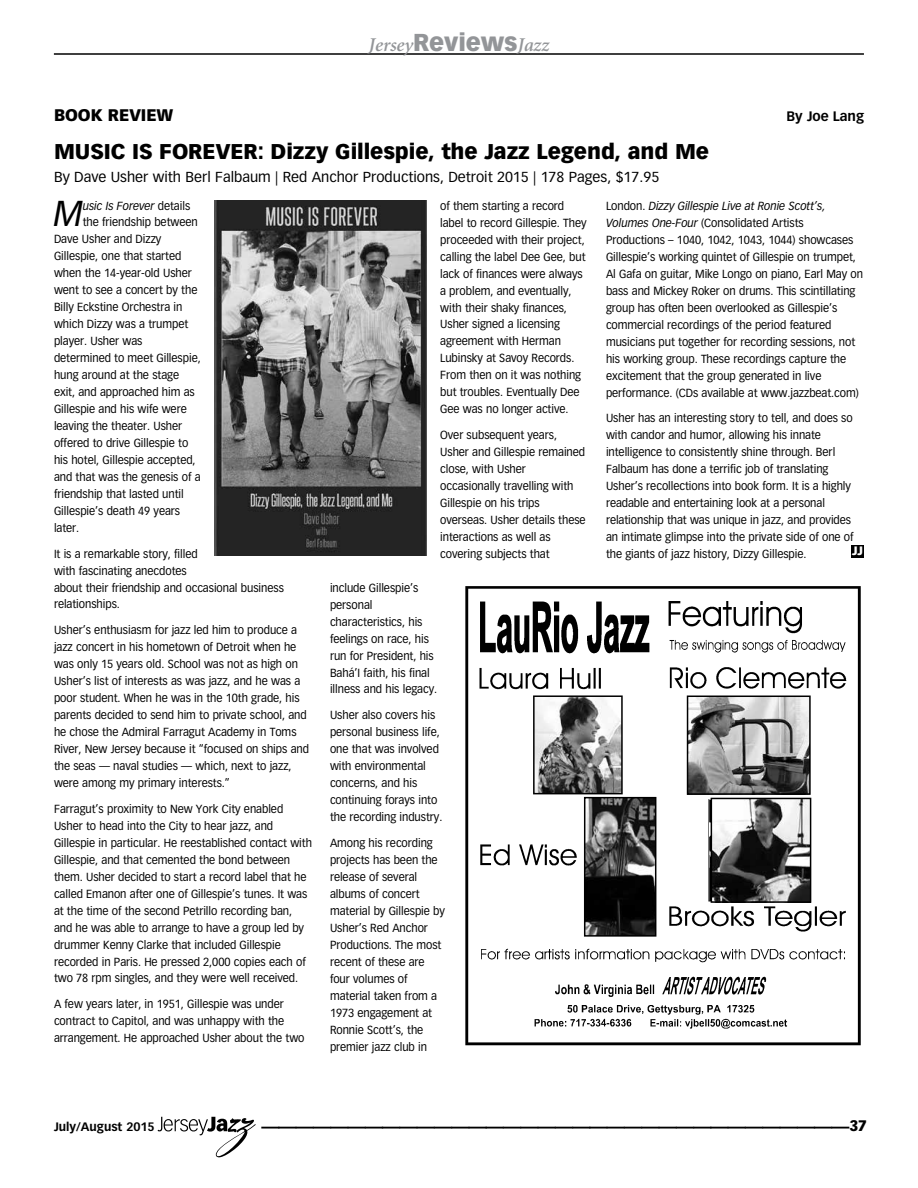
<style>
.page{position:relative;width:918px;height:1188px;background:#fff}
.page>*{position:absolute;margin:0;border:0;box-sizing:border-box;transform-origin:0 0}
.t1{font:700 36px "Vectora LH";color:#000}
.t2{font:italic 35.4px "Vectora LH";color:#000;scale:.95 1}
.t3{font:900 21px "Vectora LH";letter-spacing:-.005em;color:#000}
.t4{font:italic 600 19.5px "Minion";letter-spacing:-.005em;color:#939598}
.t5{font:900 16.5px "Vectora LH";color:#000}
.t6{font:900 15px "Vectora LH";color:#000}
.t7{font:14.25px "Vectora LH";color:#000}
.t8{font:700 13.5px "Vectora LH";letter-spacing:-.005em;color:#000}
.t9{font:700 12px "Vectora LH";color:#000}
.t10{font:900 12px "Vectora LH";color:#fff}
.t11{font:11.55px/17px "Vectora LH";letter-spacing:-.005em;color:#000;scale:.95 1}
.t12{font:italic 11.55px "Vectora LH";letter-spacing:-.005em;color:#000;scale:.95 1}
.s1{font-family:"Vectora LH";font-weight:900;font-style:normal;font-size:24px}
.s2{font-style:normal}
.s3{font-style:italic}
</style>
<div class="page">
<svg style="left:158px;top:1117px;width:98px;height:40px"></svg>
<hr style="left:54px;top:54px;width:810px;height:1px;background:#000">
<div style="left:851px;top:545px;width:13px;height:13px;background:#000"></div>
<img style="left:215px;top:201px;width:212px;height:354px">
<img style="left:465px;top:586px;width:396px;height:460px">
<img style="left:536px;top:698px;width:84px;height:93px">
<div style="left:533px;top:695px;width:90px;height:99px;border:2px solid #000"></div>
<img style="left:690px;top:699px;width:118px;height:93px">
<div style="left:687px;top:696px;width:124px;height:99px;border:2px solid #000"></div>
<img style="left:587px;top:800px;width:66px;height:134px">
<div style="left:584px;top:797px;width:72px;height:140px;border:2px solid #000"></div>
<img style="left:714px;top:801px;width:94px;height:99px">
<div style="left:711px;top:798px;width:100px;height:105px;border:2px solid #000"></div>
<h3 class="t4" style="left:369px;top:35px;width:182px">Jersey<span class="s1">Reviews</span>Jazz</h3>
<h3 class="t5" style="left:54px;top:105px;width:103px">BOOK REVIEW</h3>
<p class="t8" style="left:787px;top:108px;width:79px">By Joe Lang</p>
<h3 class="t3" style="left:54px;top:138px;width:133px">MUSIC IS FORE</h3>
<h3 class="t3" style="left:216px;top:138px;width:495px">VER: Dizzy G illespie, the Jazz Legend, and Me</h3>
<p class="t7" style="left:54px;top:168px;width:607px">By Dave Usher with Berl Falbaum | Red Anchor Productions, Detroit 2015 | 178 Pages, $17.95</p>
<h2 class="t2" style="left:54px;top:194px;width:32px">M</h2>
<p class="t12" style="left:83px;top:199px;width:115px">usic Is Forever <span class="s2">details</span></p>
<p class="t11" style="left:440px;top:197px;width:156px">of them starting a record label to record Gillespie. They proceeded with their project, calling the label Dee Gee, but lack of finances were always a problem, and eventually, with their shaky finances,<br>Usher signed a licensing agreement with Herman<br>Lubinsky at Savoy Records.<br>From then on it was nothing but troubles. Eventually Dee<br>Gee was no longer active.</p>
<p class="t11" style="left:440px;top:427px;width:155px">Over subsequent years,<br>Usher and Gillespie remained close, with Usher occasionally travelling with<br>Gillespie on his trips overseas. Usher details these interactions as well as covering subjects that</p>
<p class="t11" style="left:606px;top:198px;width:272px">London. <span class="s3">Dizzy Gillespie Live at Ronie Scott’s, Volumes One-Four</span> (Consolidated Artists Productions – 1040, 1042, 1043, 1044) showcases Gillespie’s working quintet of Gillespie on trumpet, Al Gafa on guitar, Mike Longo on piano, Earl May on bass and Mickey Roker on drums. This scintillating group has often been overlooked as Gillespie’s commercial recordings of the period featured musicians put together for recording sessions, not his working group. These recordings capture the excitement that the group generated in live performance. (CDs available at www.jazzbeat.com)</p>
<p class="t11" style="left:606px;top:410px;width:262px">Usher has an interesting story to tell, and does so with candor and humor, allowing his innate intelligence to consistently shine through. Berl Falbaum has done a terrific job of translating Usher’s recollections into book form. It is a highly readable and entertaining look at a personal relationship that was unique in jazz, and provides an intimate glimpse into the private side of one of the giants of jazz history, Dizzy Gillespie.</p>
<p class="t11" style="left:83px;top:214px;width:122px">the friendship between</p>
<p class="t11" style="left:54px;top:231px;width:115px">Dave Usher and Dizzy</p>
<p class="t11" style="left:54px;top:248px;width:136px">Gillespie, one that started</p>
<p class="t11" style="left:54px;top:265px;width:147px">when the 14-year-old Usher</p>
<p class="t11" style="left:54px;top:282px;width:153px">went to see a concert by the</p>
<p class="t11" style="left:54px;top:299px;width:137px">Billy Eckstine Orchestra in</p>
<p class="t11" style="left:54px;top:316px;width:143px">which Dizzy was a trumpet</p>
<p class="t11" style="left:54px;top:333px;width:95px">player. Usher was</p>
<p class="t11" style="left:54px;top:350px;width:156px">determined to meet Gillespie,</p>
<p class="t11" style="left:54px;top:367px;width:133px">hung around at the stage</p>
<p class="t11" style="left:54px;top:384px;width:150px">exit, and approached him as</p>
<p class="t11" style="left:54px;top:401px;width:141px">Gillespie and his wife were</p>
<p class="t11" style="left:54px;top:417px;width:136px">leaving the theater. Usher</p>
<p class="t11" style="left:54px;top:434px;width:143px">offered to drive Gillespie to</p>
<p class="t11" style="left:54px;top:451px;width:151px">his hotel, Gillespie accepted,</p>
<p class="t11" style="left:54px;top:468px;width:156px">and that was the genesis of a</p>
<p class="t11" style="left:54px;top:485px;width:138px">friendship that lasted until</p>
<p class="t11" style="left:54px;top:502px;width:134px">Gillespie’s death 49 years</p>
<p class="t11" style="left:54px;top:519px;width:28px">later.</p>
<p class="t11" style="left:54px;top:545px;width:244px">It is a remarkable story, filled<br>with fascinating anecdotes<br>about their friendship and occasional business relationships.</p>
<p class="t11" style="left:54px;top:622px;width:270px">Usher’s enthusiasm for jazz led him to produce a jazz concert in his hometown of Detroit when he was only 15 years old. School was not as high on Usher’s list of interests as was jazz, and he was a poor student. When he was in the 10th grade, his parents decided to send him to private school, and he chose the Admiral Farragut Academy in Toms River, New Jersey because it “focused on ships and the seas — naval studies — which, next to jazz, were among my primary interests.”</p>
<p class="t11" style="left:54px;top:800px;width:273px">Farragut’s proximity to New York City enabled Usher to head into the City to hear jazz, and Gillespie in particular. He reestablished contact with Gillespie, and that cemented the bond between them. Usher decided to start a record label that he called Emanon after one of Gillespie’s tunes. It was at the time of the second Petrillo recording ban, and he was able to arrange to have a group led by drummer Kenny Clarke that included Gillespie recorded in Paris. He pressed 2,000 copies each of two 78 rpm singles, and they were well received.</p>
<p class="t11" style="left:54px;top:996px;width:265px">A few years later, in 1951, Gillespie was under contract to Capitol, and was unhappy with the arrangement. He approached Usher about the two</p>
<p class="t10" style="left:852px;top:543px;width:13px">JJ</p>
<p class="t11" style="left:330px;top:579px;width:114px">include Gillespie’s personal characteristics, his feelings on race, his run for President, his<br>Bahá’I faith, his final illness and his legacy.</p>
<p class="t11" style="left:330px;top:707px;width:120px">Usher also covers his personal business life, one that was involved with environmental concerns, and his continuing forays into the recording industry.</p>
<p class="t11" style="left:330px;top:835px;width:123px">Among his recording projects has been the release of several albums of concert material by Gillespie by<br>Usher’s Red Anchor<br>Productions. The most recent of these are four volumes of material taken from a<br>1973 engagement at<br>Ronnie Scott’s, the premier jazz club in</p>
<p class="t9" style="left:54px;top:1120px;width:102px">July/August 2015</p>
<h1 class="t1" style="left:261px;top:1089px;width:590px">__________________________________</h1>
<p class="t6" style="left:849px;top:1117px;width:19px">37</p>
</div>
